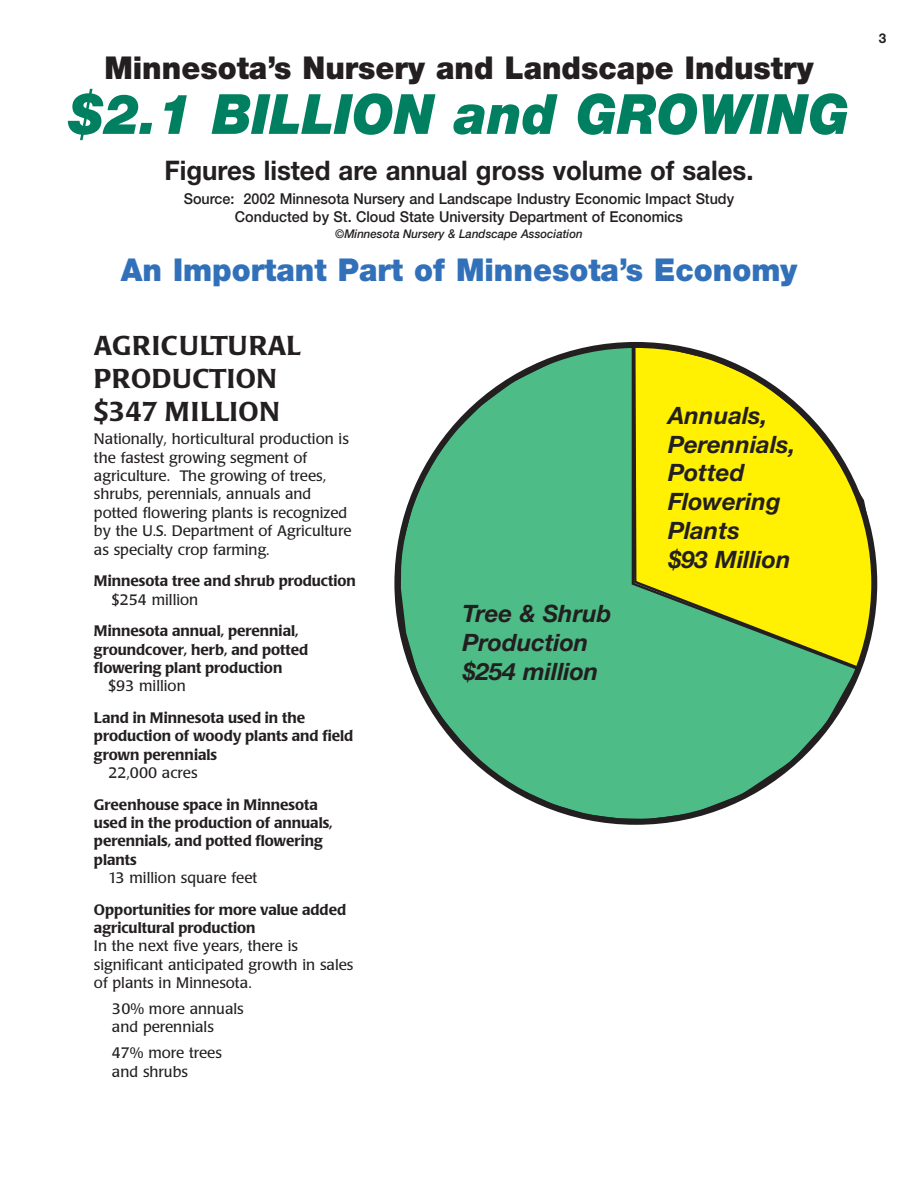
<style>
.page{position:relative;width:918px;height:1188px;background:#fff}
.page>*{position:absolute;margin:0;border:0;box-sizing:border-box;transform-origin:0 0}
.t1{font:italic 900 55.5px "Helvetica Neue";color:#008061;scale:.96 1}
.t2{font:900 31.5px "Helvetica Neue";color:#231f20;scale:.96 1}
.t3{font:900 31.5px "Helvetica Neue";color:#3271b9;scale:.96 1}
.t4{font:700 27px "Helvetica Neue";color:#231f20;scale:.96 1}
.t5{font:500 27px/32.8px "Poppl Laudatio";letter-spacing:.02em;color:#231f20}
.t6{font:italic 700 24px/28.8px "Helvetica Neue";color:#231f20}
.t7{font:15px/18.3px "Poppl Laudatio";color:#231f20}
.t8{font:500 15px/18.3px "Poppl Laudatio";color:#231f20}
.t9{font:500 15px/18px "Helvetica Neue";color:#231f20;text-align:center;scale:.96 1}
.t10{font:700 13.5px "Helvetica Neue";color:#231f20}
.t11{font:italic 500 12px "Helvetica Neue";color:#231f20;scale:.96 1}
</style>
<div class="page">
<svg style="left:394px;top:342px;width:483px;height:483px"></svg>
<h2 class="t2" style="left:104px;top:56px;width:740px">Minnesota’s Nursery and Landscape Industry</h2>
<h1 class="t1" style="left:69px;top:94px;width:815px">$2.1 BILLION and GROWING</h1>
<h3 class="t4" style="left:164px;top:161px;width:615px">Figures listed are annual gross volume of sales.</h3>
<p class="t9" style="left:184px;top:191px;width:575px">Source: 2002 Minnesota Nursery and Landscape Industry Economic Impact Study<br>Conducted by St. Cloud State University Department of Economics</p>
<p class="t11" style="left:335px;top:229px;width:259px">©Minnesota Nursery &amp; Landscape Association</p>
<h2 class="t3" style="left:121px;top:258px;width:706px">An Important Part of Minnesota’s Economy</h2>
<h3 class="t5" style="left:94px;top:332px;width:209px">AGRICULTURAL<br>PRODUCTION $347 MILLION</h3>
<p class="t7" style="left:94px;top:432px;width:259px">Nationally, horticultural production is the fastest growing segment of agriculture. The growing of trees, shrubs, perennials, annuals and potted flowering plants is recognized by the U.S. Department of Agriculture as specialty crop farming.</p>
<p class="t8" style="left:94px;top:573px;width:263px">Minnesota tree and shrub production</p>
<p class="t7" style="left:112px;top:592px;width:88px">$254 million</p>
<p class="t8" style="left:94px;top:624px;width:216px">Minnesota annual, perennial, groundcover, herb, and potted flowering plant production</p>
<p class="t7" style="left:108px;top:678px;width:79px">$93 million</p>
<p class="t8" style="left:94px;top:710px;width:261px">Land in Minnesota used in the production of woody plants and field grown perennials</p>
<p class="t7" style="left:108px;top:765px;width:91px">22,000 acres</p>
<p class="t8" style="left:94px;top:797px;width:240px">Greenhouse space in Minnesota used in the production of annuals, perennials, and potted flowering plants</p>
<p class="t7" style="left:108px;top:870px;width:150px">13 million square feet</p>
<p class="t8" style="left:94px;top:902px;width:254px">Opportunities for more value added agricultural production</p>
<p class="t7" style="left:94px;top:939px;width:261px">In the next five years, there is significant anticipated growth in sales of plants in Minnesota.</p>
<p class="t7" style="left:112px;top:1001px;width:133px">30% more annuals and perennials</p>
<p class="t7" style="left:112px;top:1045px;width:111px">47% more trees and shrubs</p>
<h3 class="t6" style="left:463px;top:601px;width:150px">Tree &amp; Shrub<br>Production $254 million</h3>
<h3 class="t6" style="left:668px;top:403px;width:129px">Annuals,<br>Perennials,<br>Potted<br>Flowering<br>Plants<br>$93 Million</h3>
<p class="t10" style="left:879px;top:33px;width:9px">3</p>
</div>
